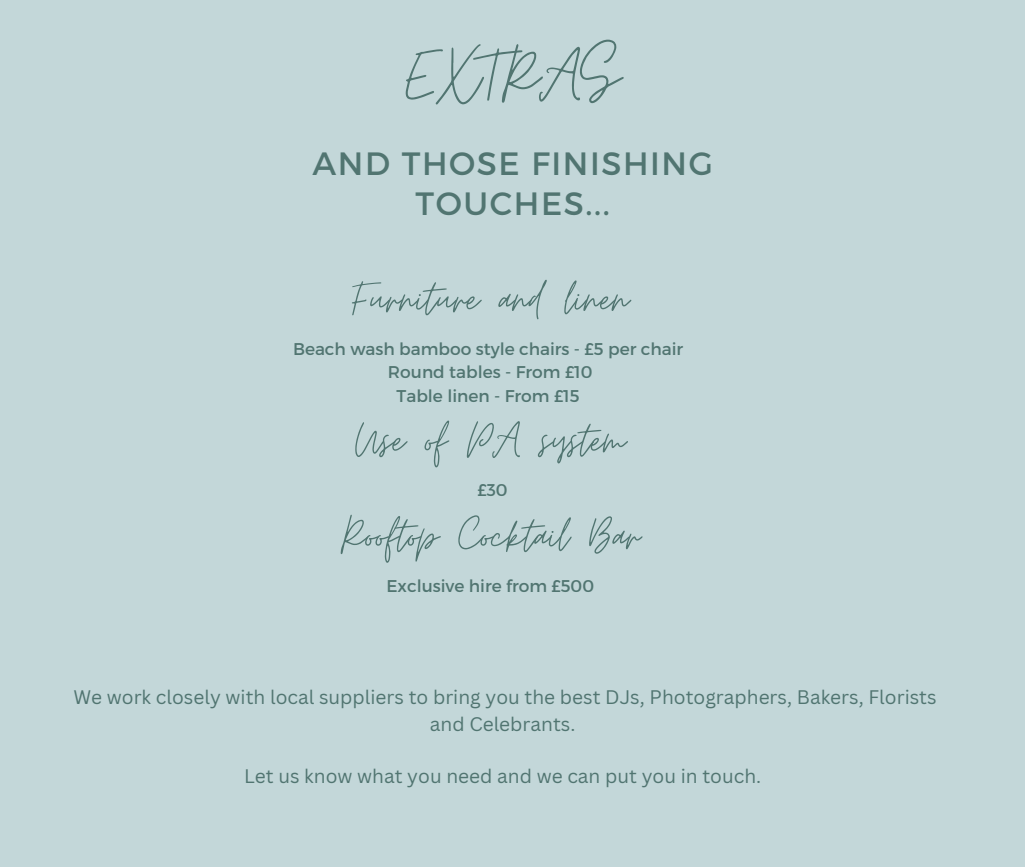
<style>
.page{position:relative;width:1025px;height:867px;background:#fff}
.page>*{position:absolute;margin:0;border:0;box-sizing:border-box;transform-origin:0 0}
.t1{font:78.8px "Moon Time";color:#517571}
.t2{font:53px "Moon Time";color:#517571}
.t3{font:32.3px/39.8px "Montserrat";letter-spacing:.05em;color:#517571;text-align:center}
.t4{font:19.1px/26.3px "Canva Sans";color:#517571;text-align:center}
.t5{font:17px "Montserrat";color:#517571}
</style>
<div class="page">
<div style="left:0;top:0;width:1024px;height:867px;background:#c3d7d9"></div>
<p class="t1" style="left:406px;top:27px;width:215px">EXTRAS</p>
<p class="t3" style="left:312px;top:142px;width:402px">AND THOSE FINISHING<br>TOUCHES...</p>
<p class="t2" style="left:352px;top:266px;width:278px">Furniture and linen</p>
<p class="t5" style="left:293px;top:338px;width:392px">Beach wash bamboo style chairs - £5 per chair</p>
<p class="t5" style="left:388px;top:361px;width:206px">Round tables - From £10</p>
<p class="t5" style="left:396px;top:384px;width:185px">Table linen - From £15</p>
<p class="t2" style="left:355px;top:408px;width:271px">Use of PA system</p>
<p class="t5" style="left:477px;top:479px;width:32px">£30</p>
<p class="t2" style="left:341px;top:503px;width:301px">Rooftop Cocktail Bar</p>
<p class="t5" style="left:386px;top:575px;width:209px">Exclusive hire from £500</p>
<p class="t4" style="left:73px;top:684px;width:864px">We work closely with local suppliers to bring you the best DJs, Photographers, Bakers, Florists and Celebrants.</p>
<p class="t4" style="left:244px;top:763px;width:518px">Let us know what you need and we can put you in touch.</p>
</div>
